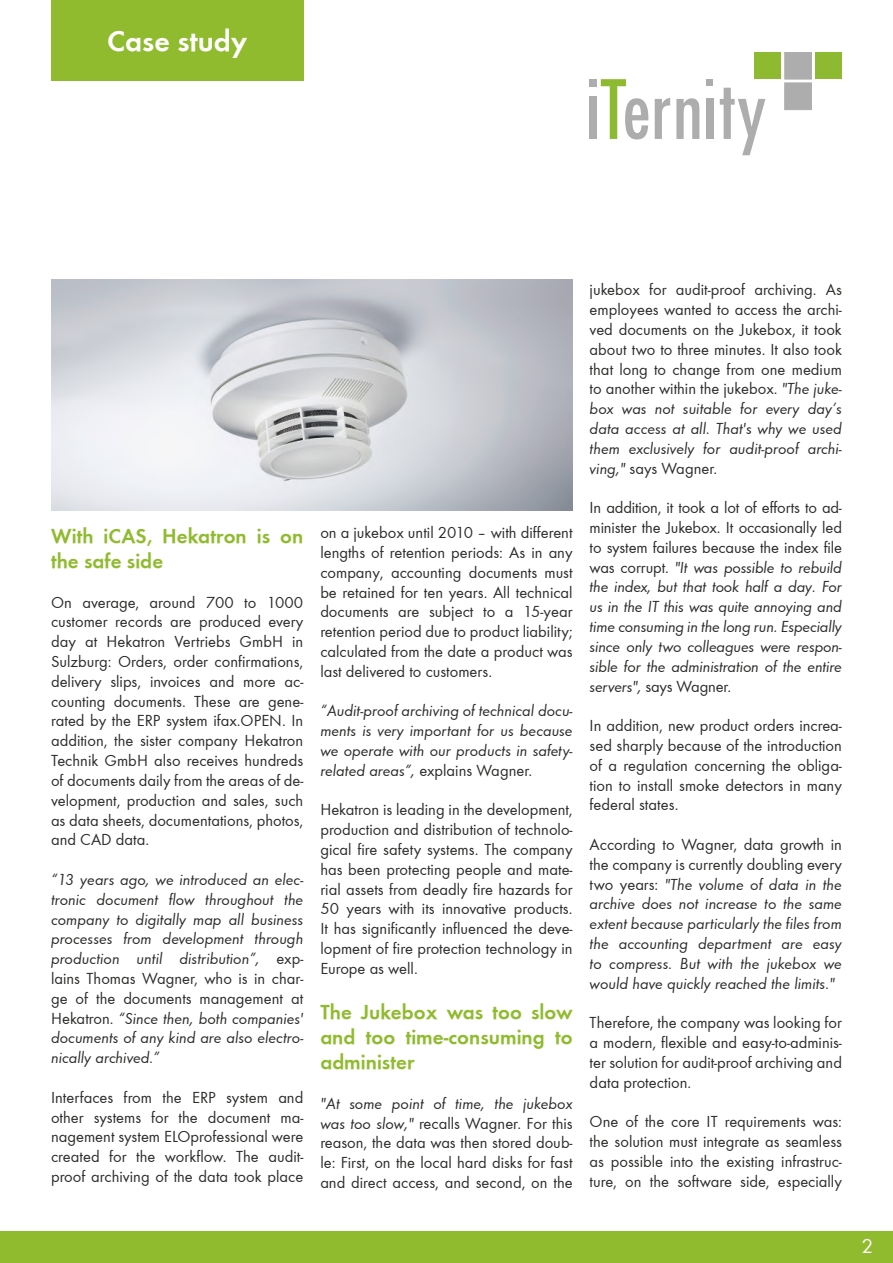
<style>
.page{position:relative;width:893px;height:1263px;background:#fff}
.page>*{position:absolute;margin:0;border:0;box-sizing:border-box;transform-origin:0 0}
.t1{font:30px "Function Demi";color:#fff}
.t2{font:21px/25.2px "Function Demi";color:#90bb2f}
.t3{font:21px "Function";color:#fff}
.t4{font:16.5px/19.8px "Function";color:#2b2b2a;text-align:justify}
.t5{font:italic 16.5px/19.8px "Function";color:#2b2b2a;text-align:justify}
.s1{font-style:normal}
.s2{font-style:italic}
</style>
<div class="page">
<img style="left:51px;top:280px;width:522px;height:231px">
<div style="left:590px;top:97px;width:7px;height:42px;background:#aeadad"></div>
<svg style="left:601px;top:79px;width:47px;height:61px"></svg>
<svg style="left:655px;top:98px;width:15px;height:41px"></svg>
<svg style="left:676px;top:98px;width:23px;height:41px"></svg>
<div style="left:706px;top:99px;width:8px;height:40px;background:#aeadad"></div>
<svg style="left:720px;top:88px;width:45px;height:67px"></svg>
<div style="left:590px;top:79px;width:7px;height:7px;background:#aeadad"></div>
<div style="left:706px;top:79px;width:7px;height:7px;background:#aeadad"></div>
<div style="left:785px;top:52px;width:26px;height:27px;background:#aeadad"></div>
<div style="left:784px;top:52px;width:28px;height:27px;border:1px solid #aeadad"></div>
<div style="left:754px;top:52px;width:27px;height:27px;background:#8dba30"></div>
<div style="left:815px;top:52px;width:27px;height:27px;background:#8dba30"></div>
<div style="left:784px;top:83px;width:28px;height:27px;background:#aeadad;border:1px solid #aeadad"></div>
<div style="left:51px;top:0;width:252px;height:81px;background:#90bb2f"></div>
<div style="left:0;top:1231px;width:893px;height:32px;background:#90bb2f"></div>
<h1 class="t1" style="left:107px;top:23px;width:142px">Case study</h1>
<p class="t2" style="left:51px;top:523px;width:254px">With iCAS, Hekatron is on the safe side</p>
<p class="t4" style="left:51px;top:592px;width:254px">On average, around 700 to 1000 customer records are produced every day at Hekatron Vertriebs GmbH in Sulzburg: Orders, order confirmations, delivery slips, invoices and more ac&shy;counting documents. These are gene&shy;rated by the ERP system ifax.OPEN. In addition, the sister company Hekatron Technik GmbH also receives hundreds of documents daily from the areas of de&shy;velopment, production and sales, such as data sheets, documentations, photos, and CAD data.</p>
<p class="t5" style="left:51px;top:870px;width:254px">“13 years ago, we introduced an elec&shy;tronic document flow throughout the company to digitally map all business processes from development through production until distribution”, <span class="s1">exp&shy;lains Thomas Wagner, who is in char&shy;ge of the documents management at Hekatron.</span> “Since then, both companies' documents of any kind are also electro&shy;nically archived.”</p>
<p class="t4" style="left:51px;top:1087px;width:254px">Interfaces from the ERP system and other systems for the document ma&shy;nagement system ELOprofessional were created for the workflow. The audit&shy;proof archiving of the data took place</p>
<p class="t4" style="left:320px;top:523px;width:254px">on a jukebox until 2010 – with different lengths of retention periods: As in any company, accounting documents must be retained for ten years. All technical documents are subject to a 15-year retention period due to product liability; calculated from the date a product was last delivered to customers.</p>
<p class="t5" style="left:320px;top:701px;width:254px">“Audit-proof archiving of technical docu&shy;ments is very important for us because we operate with our products in safety&shy;related areas”, <span class="s1">explains Wagner.</span></p>
<p class="t4" style="left:320px;top:800px;width:254px">Hekatron is leading in the development, production and distribution of technolo&shy;gical fire safety systems. The company has been protecting people and mate&shy;rial assets from deadly fire hazards for 50 years with its innovative products.<br>It has significantly influenced the deve&shy;lopment of fire protection technology in Europe as well.</p>
<p class="t2" style="left:320px;top:999px;width:254px;text-align:justify">The Jukebox was too slow and too time-consuming to administer</p>
<p class="t4" style="left:320px;top:1094px;width:254px"><span class="s2">"At some point of time, the jukebox was too slow,"</span> recalls Wagner. For this reason, the data was then stored doub&shy;le: First, on the local hard disks for fast and direct access, and second, on the</p>
<p class="t4" style="left:590px;top:280px;width:254px">jukebox for audit-proof archiving. As employees wanted to access the archi&shy;ved documents on the Jukebox, it took about two to three minutes. It also took that long to change from one medium to another within the jukebox. <span class="s2">"The juke&shy;box was not suitable for every day’s data access at all. That's why we used them exclusively for audit-proof archi&shy;ving,"</span> says Wagner.</p>
<p class="t5" style="left:590px;top:498px;width:254px"><span class="s1">In addition, it took a lot of efforts to ad&shy;minister the Jukebox. It occasionally led to system failures because the index file was corrupt.</span> "It was possible to rebuild the index, but that took half a day. For us in the IT this was quite annoying and time consuming in the long run. Especially since only two colleagues were respon&shy;sible for the administration of the entire servers", <span class="s1">says Wagner.</span></p>
<p class="t4" style="left:590px;top:716px;width:254px">In addition, new product orders increa&shy;sed sharply because of the introduction of a regulation concerning the obliga&shy;tion to install smoke detectors in many federal states.</p>
<p class="t5" style="left:590px;top:835px;width:254px"><span class="s1">According to Wagner, data growth in the company is currently doubling every two years:</span> "The volume of data in the archive does not increase to the same extent because particularly the files from the accounting department are easy to compress. But with the jukebox we would have quickly reached the limits."</p>
<p class="t4" style="left:590px;top:1013px;width:254px">Therefore, the company was looking for a modern, flexible and easy-to-adminis&shy;ter solution for audit-proof archiving and data protection.</p>
<p class="t4" style="left:590px;top:1112px;width:254px">One of the core IT requirements was: the solution must integrate as seamless as possible into the existing infrastruc&shy;ture, on the software side, especially</p>
<p class="t3" style="left:861px;top:1234px;width:13px">2</p>
</div>
